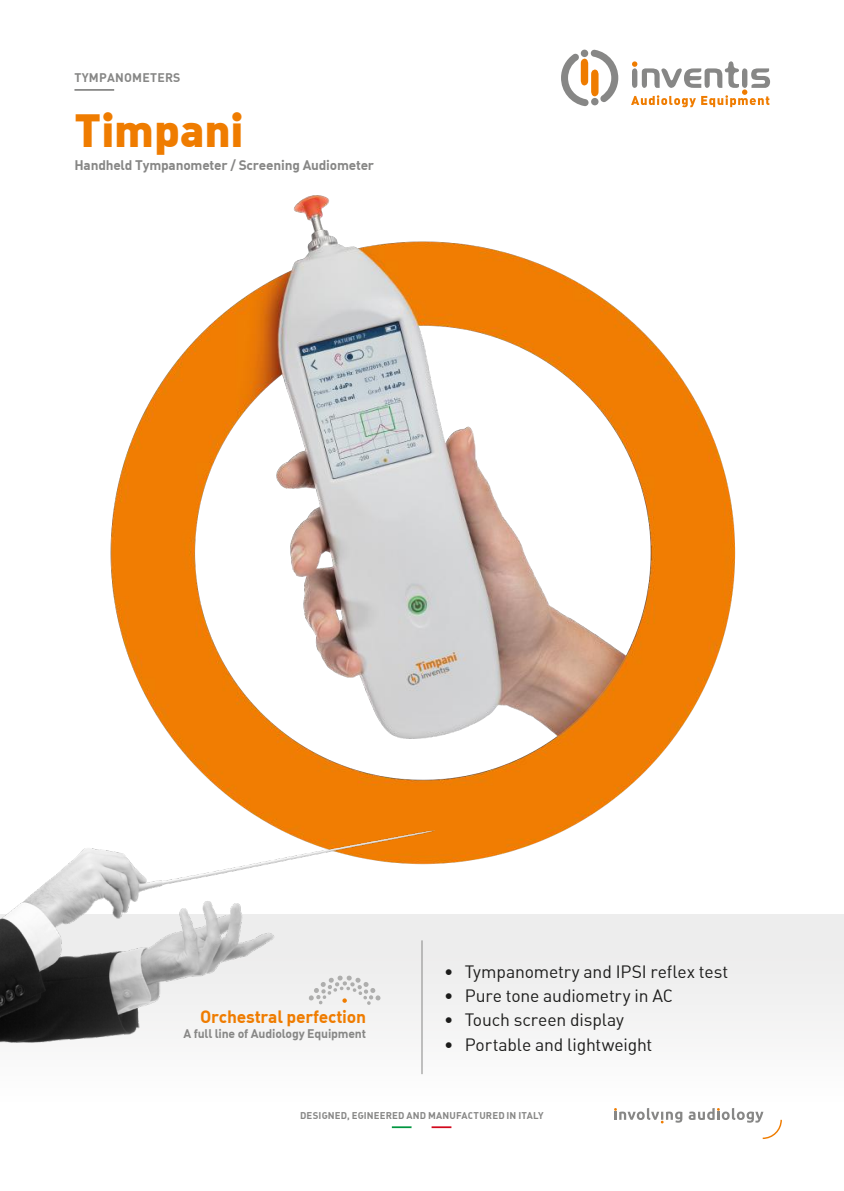
<style>
.page{position:relative;width:844px;height:1191px;background:#fff}
.page>*{position:absolute;margin:0;border:0;box-sizing:border-box;transform-origin:0 0}
.t1{font:900 45.5px "DIN Alternate";color:#ef7c00}
.t2{font:17.5px "DIN Alternate";letter-spacing:-.01em;color:#1c1c1b}
.t3{font:700 17.5px "DIN Alternate";letter-spacing:-.015em;color:#ef7c00}
.t4{font:700 13.65px "DIN Alternate";letter-spacing:-.015em;color:#878786}
.t5{font:700 12.25px "DIN Alternate";letter-spacing:-.015em;color:#878786}
.t6{font:700 12.25px "DIN Alternate";letter-spacing:.02em;color:#878786}
.t7{font:700 9.62px "DIN Alternate";letter-spacing:.01em;color:#878786}
</style>
<div class="page">
<img style="left:110px;top:195px;width:626px;height:666px">
<div style="left:0;top:914px;width:843px;height:277px;background:linear-gradient(to right,#fff,#f5f5f5)"></div>
<svg style="left:561px;top:50px;width:57px;height:56px"></svg>
<svg style="left:631px;top:61px;width:138px;height:46px"></svg>
<img style="left:0;top:774px;width:471px;height:324px">
<svg style="left:392px;top:1126px;width:19px;height:2px"></svg>
<hr style="left:411px;top:1126px;width:20px;height:2px;background:#fff">
<hr style="left:431px;top:1126px;width:20px;height:2px;background:#d2091d">
<hr style="left:421px;top:940px;width:1px;height:134px;background:#878786">
<svg style="left:614px;top:1108px;width:68px;height:15px"></svg>
<svg style="left:688px;top:1108px;width:93px;height:31px"></svg>
<hr style="left:74px;top:89px;width:40px;height:2px;background:#878786">
<svg style="left:308px;top:975px;width:72px;height:30px"></svg>
<p class="t6" style="left:74px;top:69px;width:107px">TYMPANOMETERS</p>
<h1 class="t1" style="left:74px;top:100px;width:171px">Timpani</h1>
<p class="t4" style="left:74px;top:156px;width:301px">Handheld Tympanometer / Screening Audiometer</p>
<p class="t3" style="left:200px;top:1005px;width:167px">Orchestral perfection</p>
<p class="t5" style="left:183px;top:1026px;width:184px">A full line of Audiology Equipment</p>
<p class="t2" style="left:444px;top:960px;width:285px">• Tympanometry and IPSI reflex test</p>
<p class="t2" style="left:444px;top:984px;width:230px">• Pure tone audiometry in AC</p>
<p class="t2" style="left:444px;top:1009px;width:181px">• Touch screen display</p>
<p class="t2" style="left:444px;top:1033px;width:209px">• Portable and lightweight</p>
<p class="t7" style="left:300px;top:1109px;width:245px">DESIGNED, EGINEERED AND MANUFACTURED IN ITALY</p>
</div>
